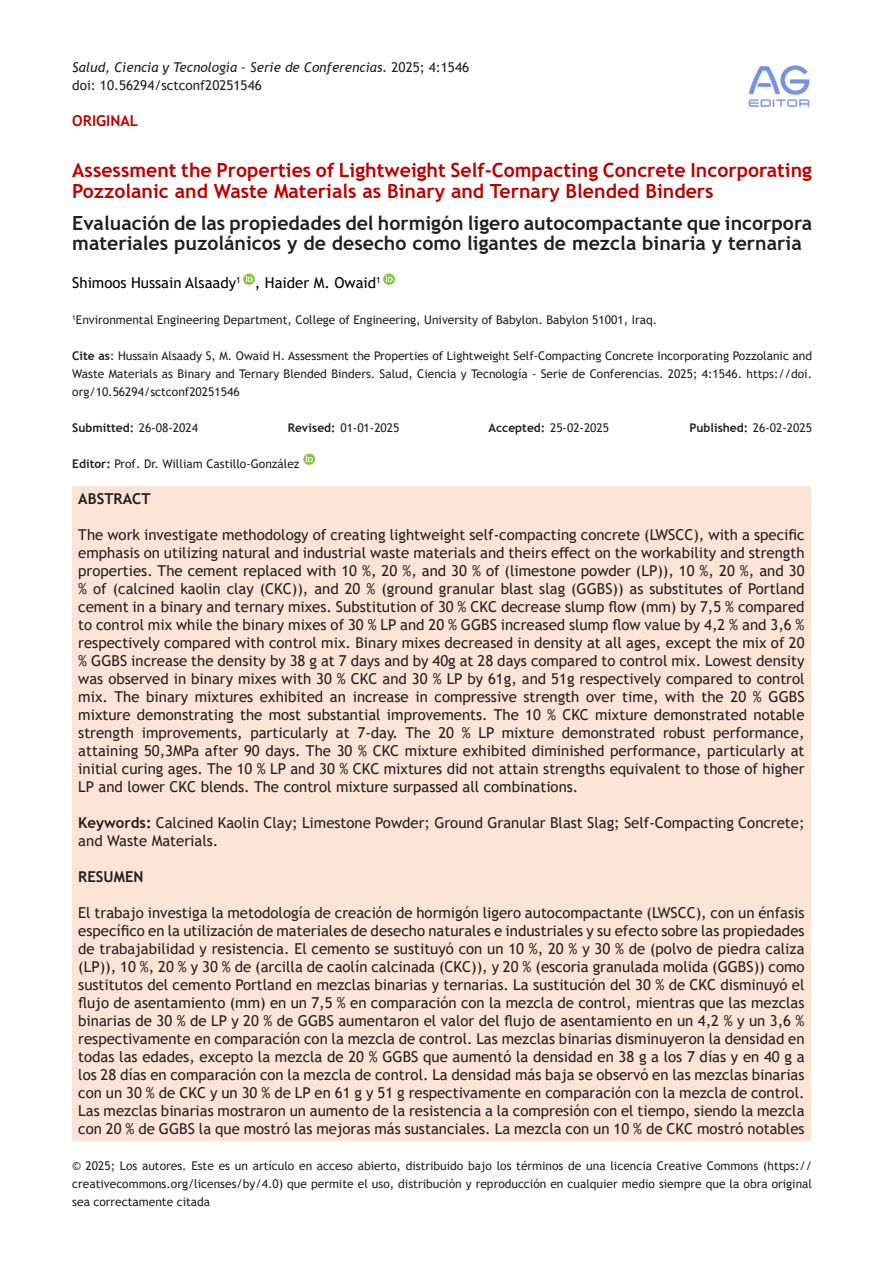
<style>
.page{position:relative;width:893px;height:1263px;background:#fff}
.page>*{position:absolute;margin:0;border:0;box-sizing:border-box;transform-origin:0 0}
.t1{font:700 19.5px/19.5px "Trebuchet MS";color:#231f20}
.t2{font:700 19.5px/21px "Trebuchet MS";color:#be0000}
.t3{font:15px/18px "Trebuchet MS";color:#231f20;text-align:justify}
.t4{font:15px "Trebuchet MS";color:#000}
.t5{font:700 15px "Trebuchet MS";color:#231f20}
.t6{font:700 15px "Trebuchet MS";color:#be0000}
.t7{font:italic 13.5px "Trebuchet MS";color:#231f20}
.t8{font:13.5px "Trebuchet MS";color:#231f20}
.t9{font:12px/18px "Trebuchet MS";color:#231f20;text-align:justify}
.t10{font:700 12px "Trebuchet MS";color:#231f20}
.s1{font-style:normal}
.s2{font-weight:700}
.s3{font-weight:400}
</style>
<div class="page">
<svg style="left:243px;top:274px;width:12px;height:11px"></svg>
<svg style="left:383px;top:274px;width:12px;height:11px"></svg>
<div style="left:72px;top:486px;width:739px;height:654px;background:#fbe4d5"></div>
<svg style="left:303px;top:454px;width:12px;height:11px"></svg>
<img style="left:748px;top:65px;width:62px;height:42px">
<p class="t7" style="left:72px;top:59px;width:398px">Salud, Ciencia y Tecnología – Serie de Conferencias. <span class="s1">2025; 4:1546</span></p>
<p class="t8" style="left:72px;top:77px;width:191px">doi: 10.56294/sctconf20251546</p>
<p class="t6" style="left:72px;top:111px;width:67px">ORIGINAL</p>
<p class="t2" style="left:72px;top:159px;width:741px">Assessment the Properties of Lightweight Self-Compacting Concrete Incorporating<br>Pozzolanic and Waste Materials as Binary and Ternary Blended Binders</p>
<p class="t1" style="left:72px;top:214px;width:741px">Evaluación de las propiedades del hormigón ligero autocompactante que incorpora materiales puzolánicos y de desecho como ligantes de mezcla binaria y ternaria</p>
<p class="t4" style="left:72px;top:273px;width:310px">Shimoos Hussain Alsaady<sup>1</sup> , Haider M. Owaid<sup>1</sup></p>
<p class="t9" style="left:72px;top:311px;width:586px"><sup>1</sup>Environmental Engineering Department, College of Engineering, University of Babylon. Babylon 51001, Iraq.</p>
<p class="t9" style="left:72px;top:347px;width:741px"><span class="s2">Cite as</span>: Hussain Alsaady S, M. Owaid H. Assessment the Properties of Lightweight Self-Compacting Concrete Incorporating Pozzolanic and Waste Materials as Binary and Ternary Blended Binders. Salud, Ciencia y Tecnología - Serie de Conferencias. 2025; 4:1546. https://doi. org/10.56294/sctconf20251546</p>
<p class="t10" style="left:72px;top:420px;width:127px">Submitted: <span class="s3">26-08-2024</span></p>
<p class="t9" style="left:288px;top:419px;width:113px"><span class="s2">Revised:</span> 01-01-2025</p>
<p class="t9" style="left:488px;top:419px;width:122px"><span class="s2">Accepted:</span> 25-02-2025</p>
<p class="t10" style="left:689px;top:420px;width:124px">Published: <span class="s3">26-02-2025</span></p>
<p class="t9" style="left:72px;top:455px;width:229px"><span class="s2">Editor:</span> Prof. Dr. William Castillo-González</p>
<p class="t5" style="left:78px;top:489px;width:74px">ABSTRACT</p>
<p class="t3" style="left:78px;top:526px;width:728px">The work investigate methodology of creating lightweight self-compacting concrete (LWSCC), with a specific emphasis on utilizing natural and industrial waste materials and theirs effect on the workability and strength properties. The cement replaced with 10 %, 20 %, and 30 % of (limestone powder (LP)), 10 %, 20 %, and 30 % of (calcined kaolin clay (CKC)), and 20 % (ground granular blast slag (GGBS)) as substitutes of Portland cement in a binary and ternary mixes. Substitution of 30 % CKC decrease slump flow (mm) by 7,5 % compared to control mix while the binary mixes of 30 % LP and 20 % GGBS increased slump flow value by 4,2 % and 3,6 % respectively compared with control mix. Binary mixes decreased in density at all ages, except the mix of 20 % GGBS increase the density by 38 g at 7 days and by 40g at 28 days compared to control mix. Lowest density was observed in binary mixes with 30 % CKC and 30 % LP by 61g, and 51g respectively compared to control mix. The binary mixtures exhibited an increase in compressive strength over time, with the 20 % GGBS mixture demonstrating the most substantial improvements. The 10 % CKC mixture demonstrated notable strength improvements, particularly at 7-day. The 20 % LP mixture demonstrated robust performance, attaining 50,3MPa after 90 days. The 30 % CKC mixture exhibited diminished performance, particularly at initial curing ages. The 10 % LP and 30 % CKC mixtures did not attain strengths equivalent to those of higher LP and lower CKC blends. The control mixture surpassed all combinations.</p>
<p class="t3" style="left:78px;top:814px;width:728px"><span class="s2">Keywords:</span> Calcined Kaolin Clay; Limestone Powder; Ground Granular Blast Slag; Self-Compacting Concrete; and Waste Materials.</p>
<p class="t5" style="left:78px;top:867px;width:67px">RESUMEN</p>
<p class="t3" style="left:78px;top:904px;width:728px">El trabajo investiga la metodología de creación de hormigón ligero autocompactante (LWSCC), con un énfasis específico en la utilización de materiales de desecho naturales e industriales y su efecto sobre las propiedades de trabajabilidad y resistencia. El cemento se sustituyó con un 10 %, 20 % y 30 % de (polvo de piedra caliza (LP)), 10 %, 20 % y 30 % de (arcilla de caolín calcinada (CKC)), y 20 % (escoria granulada molida (GGBS)) como sustitutos del cemento Portland en mezclas binarias y ternarias. La sustitución del 30 % de CKC disminuyó el flujo de asentamiento (mm) en un 7,5 % en comparación con la mezcla de control, mientras que las mezclas binarias de 30 % de LP y 20 % de GGBS aumentaron el valor del flujo de asentamiento en un 4,2 % y un 3,6 % respectivamente en comparación con la mezcla de control. Las mezclas binarias disminuyeron la densidad en todas las edades, excepto la mezcla de 20 % GGBS que aumentó la densidad en 38 g a los 7 días y en 40 g a los 28 días en comparación con la mezcla de control. La densidad más baja se observó en las mezclas binarias con un 30 % de CKC y un 30 % de LP en 61 g y 51 g respectivamente en comparación con la mezcla de control.<br>Las mezclas binarias mostraron un aumento de la resistencia a la compresión con el tiempo, siendo la mezcla con 20 % de GGBS la que mostró las mejoras más sustanciales. La mezcla con un 10 % de CKC mostró notables</p>
<p class="t9" style="left:72px;top:1157px;width:741px">© 2025; Los autores. Este es un artículo en acceso abierto, distribuido bajo los términos de una licencia Creative Commons (https:// creativecommons.org/licenses/by/4.0) que permite el uso, distribución y reproducción en cualquier medio siempre que la obra original sea correctamente citada</p>
</div>
